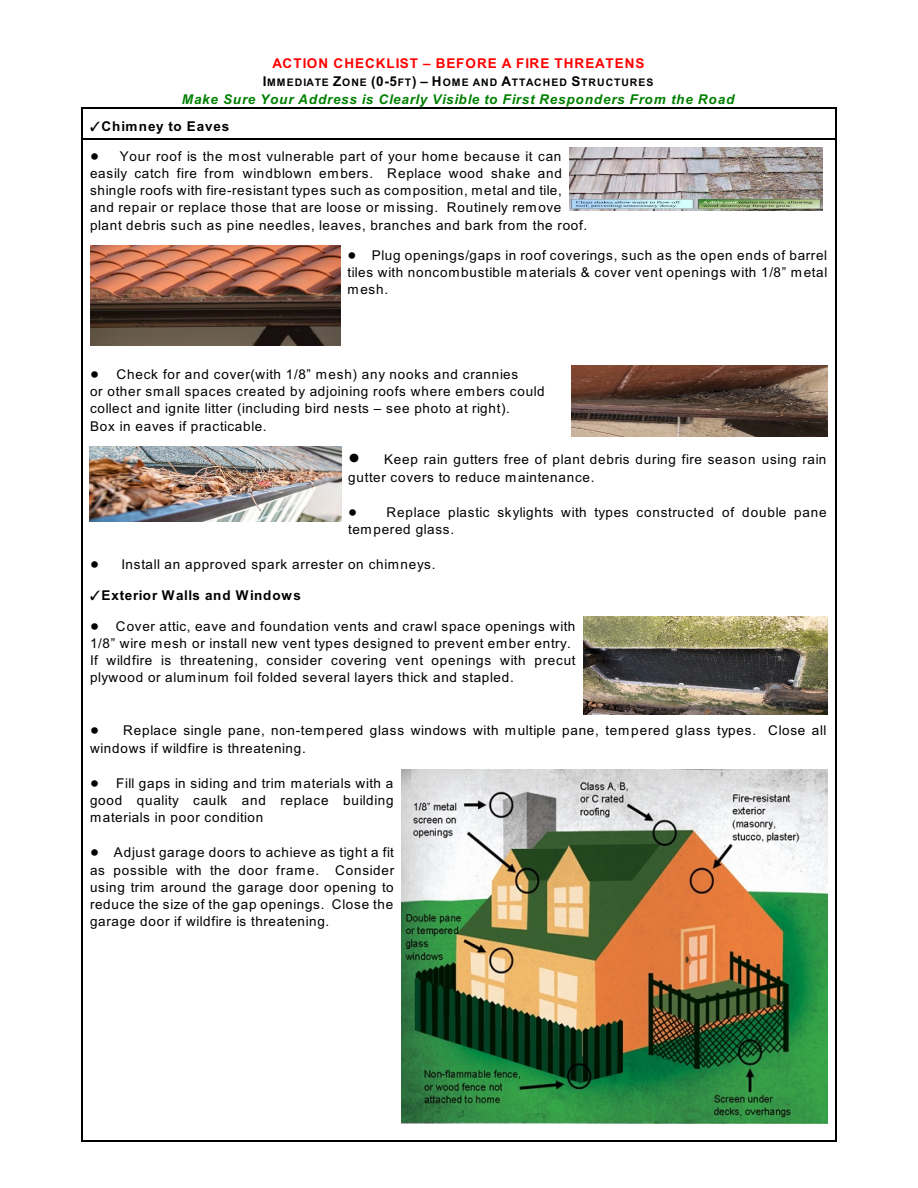
<style>
.page{position:relative;width:918px;height:1188px;background:#fff}
.page>*{position:absolute;margin:0;border:0;box-sizing:border-box;transform-origin:0 0}
.t1{font:13.5px/17.1px "Arial";letter-spacing:.055em;color:#000}
.t2{font:italic 700 13.5px "Arial";letter-spacing:.055em;color:#008000}
.t3{font:700 13.5px "Arial";letter-spacing:.06em;color:#000}
.t4{font:700 13.5px "Arial";letter-spacing:.08em;color:#f00}
.t5{font:700 10.5px "Arial";letter-spacing:.095em;color:#000}
.s1{font-size:13.5px}
</style>
<div class="page">
<hr style="left:81px;top:107px;width:1px;height:31px;background:#000">
<hr style="left:836px;top:107px;width:1px;height:31px;background:#000">
<hr style="left:81px;top:107px;width:756px;height:1px;background:#000">
<hr style="left:81px;top:138px;width:1px;height:99px;background:#000">
<hr style="left:836px;top:138px;width:1px;height:99px;background:#000">
<hr style="left:81px;top:138px;width:756px;height:1px;background:#000">
<hr style="left:81px;top:237px;width:1px;height:119px;background:#000">
<hr style="left:836px;top:237px;width:1px;height:119px;background:#000">
<hr style="left:81px;top:357px;width:1px;height:81px;background:#000">
<hr style="left:836px;top:357px;width:1px;height:81px;background:#000">
<hr style="left:81px;top:438px;width:1px;height:139px;background:#000">
<hr style="left:836px;top:438px;width:1px;height:139px;background:#000">
<hr style="left:81px;top:577px;width:1px;height:31px;background:#000">
<hr style="left:836px;top:577px;width:1px;height:31px;background:#000">
<hr style="left:81px;top:608px;width:1px;height:533px;background:#000">
<hr style="left:836px;top:608px;width:1px;height:533px;background:#000">
<hr style="left:81px;top:1140px;width:756px;height:1px;background:#000">
<img style="left:572px;top:365px;width:256px;height:72px">
<img style="left:570px;top:147px;width:253px;height:63px">
<img style="left:90px;top:246px;width:251px;height:100px">
<img style="left:90px;top:447px;width:252px;height:75px">
<img style="left:583px;top:617px;width:245px;height:97px">
<img style="left:401px;top:770px;width:427px;height:353px">
<p class="t4" style="left:272px;top:59px;width:374px">ACTION CHECKLIST – BEFORE A FIRE THREATENS</p>
<p class="t5" style="left:263px;top:79px;width:392px"><span class="s1">I</span>MMEDIATE <span class="s1">Z</span>ONE <span class="s1">(0-5</span>FT<span class="s1">) – H</span>OME AND <span class="s1">A</span>TTACHED <span class="s1">S</span>TRUCTURES</p>
<p class="t2" style="left:182px;top:94px;width:554px">Make Sure Your Address is Clearly Visible to First Responders From the Road</p>
<p class="t3" style="left:102px;top:121px;width:129px">Chimney to Eaves</p>
<p class="t1" style="left:90px;top:149px;width:499px;text-indent:30px">Your roof is the most vulnerable part of your home because it can easily catch fire from windblown embers. Replace wood shake and shingle roofs with fire-resistant types such as composition, metal and tile, and repair or replace those that are loose or missing. Routinely remove plant debris such as pine needles, leaves, branches and bark from the roof.</p>
<p class="t1" style="left:348px;top:248px;width:481px;text-align:justify;text-indent:24px">Plug openings/gaps in roof coverings, such as the open ends of barrel tiles with noncombustible materials &amp; cover vent openings with 1/8” metal mesh.</p>
<p class="t1" style="left:90px;top:367px;width:456px;text-indent:26px">Check for and cover(with 1/8” mesh) any nooks and crannies<br>or other small spaces created by adjoining roofs where embers could collect and ignite litter (including bird nests – see photo at right).<br>Box in eaves if practicable.</p>
<p class="t1" style="left:348px;top:451px;width:480px;line-height:17.9px;text-indent:36px">Keep rain gutters free of plant debris during fire season using rain gutter covers to reduce maintenance.</p>
<p class="t1" style="left:348px;top:505px;width:480px;text-indent:38px">Replace plastic skylights with types constructed of double pane tempered glass.</p>
<p class="t1" style="left:122px;top:557px;width:315px">Install an approved spark arrester on chimneys.</p>
<p class="t3" style="left:102px;top:590px;width:201px">Exterior Walls and Windows</p>
<p class="t1" style="left:90px;top:619px;width:487px;text-indent:26px">Cover attic, eave and foundation vents and crawl space openings with 1/8” wire mesh or install new vent types designed to prevent ember entry.<br>If wildfire is threatening, consider covering vent openings with precut plywood or aluminum foil folded several layers thick and stapled.</p>
<p class="t1" style="left:90px;top:723px;width:738px;text-indent:33px">Replace single pane, non-tempered glass windows with multiple pane, tempered glass types. Close all windows if wildfire is threatening.</p>
<p class="t1" style="left:90px;top:775px;width:305px;text-align:justify;text-indent:26px">Fill gaps in siding and trim materials with a good quality caulk and replace building materials in poor condition</p>
<p class="t1" style="left:90px;top:845px;width:306px;text-align:justify;text-indent:24px">Adjust garage doors to achieve as tight a fit as possible with the door frame. Consider using trim around the garage door opening to reduce the size of the gap openings. Close the garage door if wildfire is threatening.</p>
</div>
